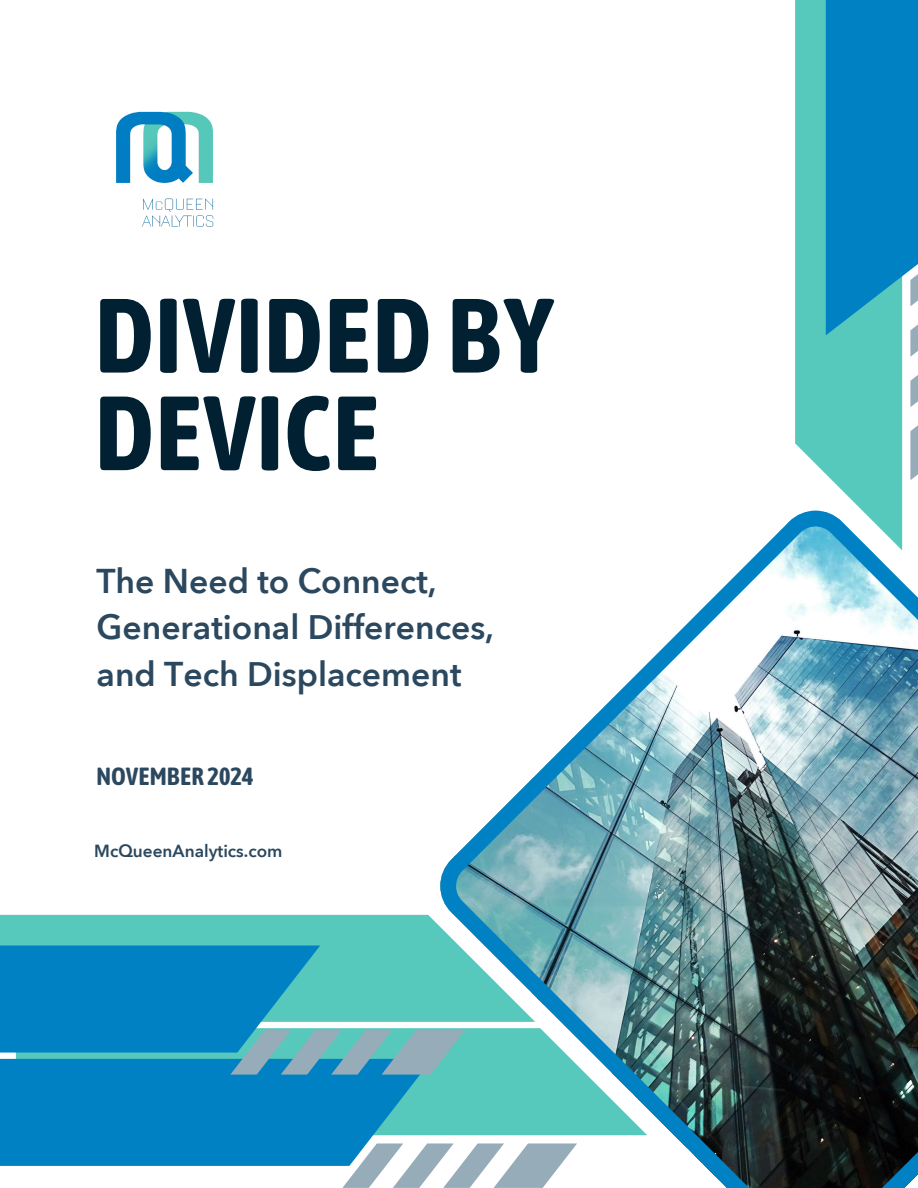
<style>
.page{position:relative;width:918px;height:1188px;background:#fff}
.page>*{position:absolute;margin:0;border:0;box-sizing:border-box;transform-origin:0 0}
.t1{font:700 105.15px/97.6px "Asap Condensed";color:#012133}
.t2{font:600 33.6px/46.5px "Avenir Next Arabic";color:#2b485f}
.t3{font:700 24.75px "Asap Condensed";color:#2b485f}
.t4{font:600 17.1px "Avenir Next Arabic";color:#2b485f}
</style>
<div class="page">
<svg style="left:342px;top:1143px;width:98px;height:45px"></svg>
<svg style="left:0;top:1074px;width:432px;height:92px;fill:#0081c4"></svg>
<img style="left:440px;top:511px;width:478px;height:677px">
<svg style="left:795px;top:0;width:107px;height:550px;fill:#57c8bc"></svg>
<svg style="left:826px;top:0;width:92px;height:480px"></svg>
<svg style="left:0;top:915px;width:535px;height:107px;fill:#57c8bc"></svg>
<svg style="left:0;top:946px;width:465px;height:128px"></svg>
<img style="left:116px;top:111px;width:98px;height:116px">
<h1 class="t1" style="left:94px;top:286px;width:462px">DIVIDEDBY<br>DEVICE</h1>
<h3 class="t2" style="left:97px;top:558px;width:399px">The Need to Connect,<br>Generational Differences, and Tech Displacement</h3>
<h2 class="t3" style="left:97px;top:762px;width:158px">NOVEMBER 2024</h2>
<p class="t4" style="left:94px;top:841px;width:190px">McQueenAnalytics.com</p>
</div>
